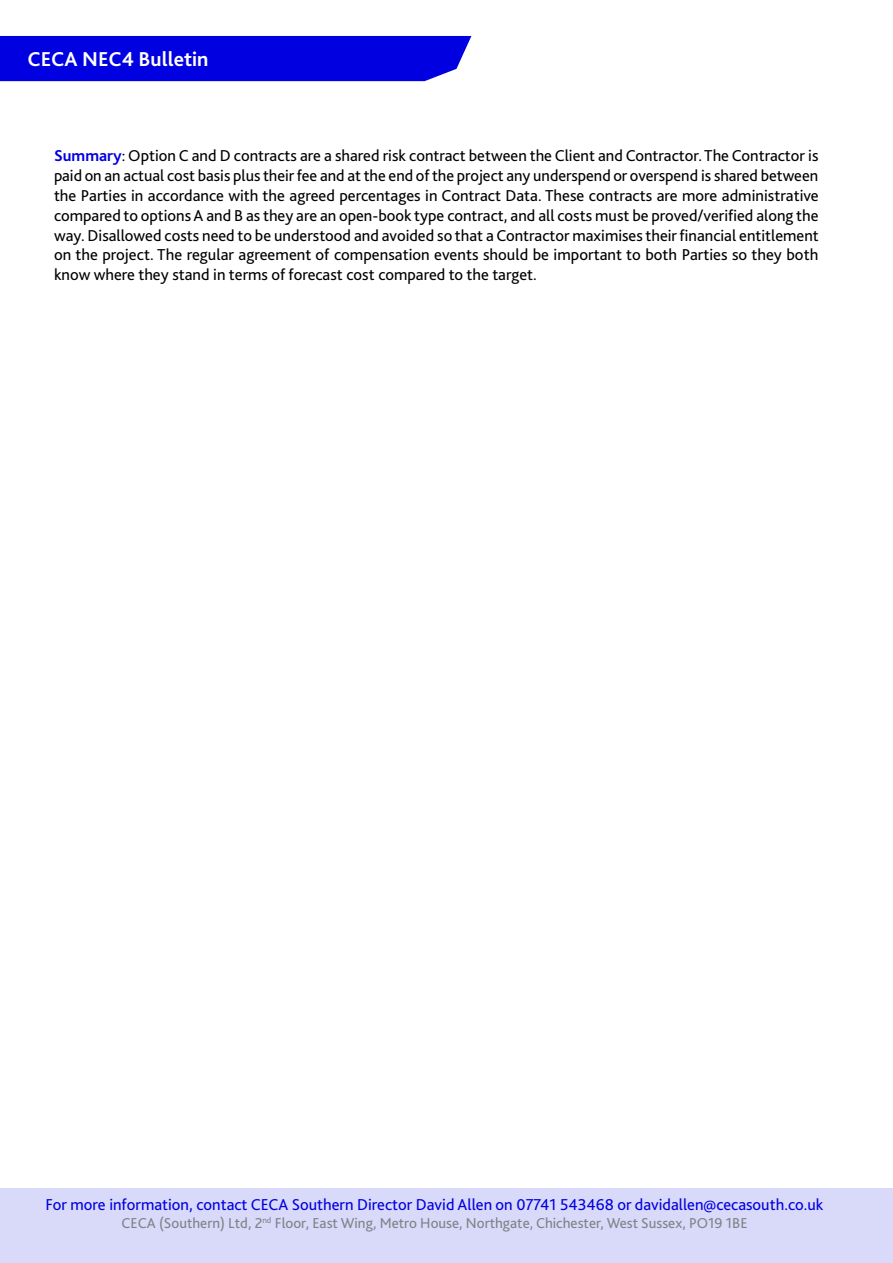
<style>
.page{position:relative;width:893px;height:1263px;background:#fff}
.page>*{position:absolute;margin:0;border:0;box-sizing:border-box;transform-origin:0 0}
.t1{font:700 21px "Bliss 2";color:#fff}
.t2{font:16.5px/19.8px "Bliss 2";color:#000;text-align:justify}
.t3{font:16.5px "Bliss 2";color:#0000e1}
.t4{font:15px "Bliss 2";color:#808285}
.s1{font-weight:700;color:#0000e1}
</style>
<div class="page">
<div style="left:0;top:1188px;width:893px;height:75px;background:#d9d9fa"></div>
<div style="left:0;top:36px;width:471px;height:45px;background:#0000e1"></div>
<p class="t1" style="left:28px;top:46px;width:182px">CECA NEC4 Bulletin</p>
<p class="t2" style="left:54px;top:146px;width:766px"><span class="s1">Summary</span>: Option C and D contracts are a shared risk contract between the Client and Contractor. The Contractor is paid on an actual cost basis plus their fee and at the end of the project any underspend or overspend is shared between the Parties in accordance with the agreed percentages in Contract Data. These contracts are more administrative compared to options A and B as they are an open-book type contract, and all costs must be proved/verified along the way. Disallowed costs need to be understood and avoided so that a Contractor maximises their financial entitlement on the project. The regular agreement of compensation events should be important to both Parties so they both know where they stand in terms of forecast cost compared to the target.</p>
<p class="t3" style="left:45px;top:1194px;width:779px">For more information, contact CECA Southern Director David Allen on 07741 543468 or davidallen@cecasouth.co.uk</p>
<p class="t4" style="left:121px;top:1213px;width:628px">CECA (Southern) Ltd, 2<sup>nd</sup> Floor, East Wing, Metro House, Northgate, Chichester, West Sussex, PO19 1BE</p>
</div>
